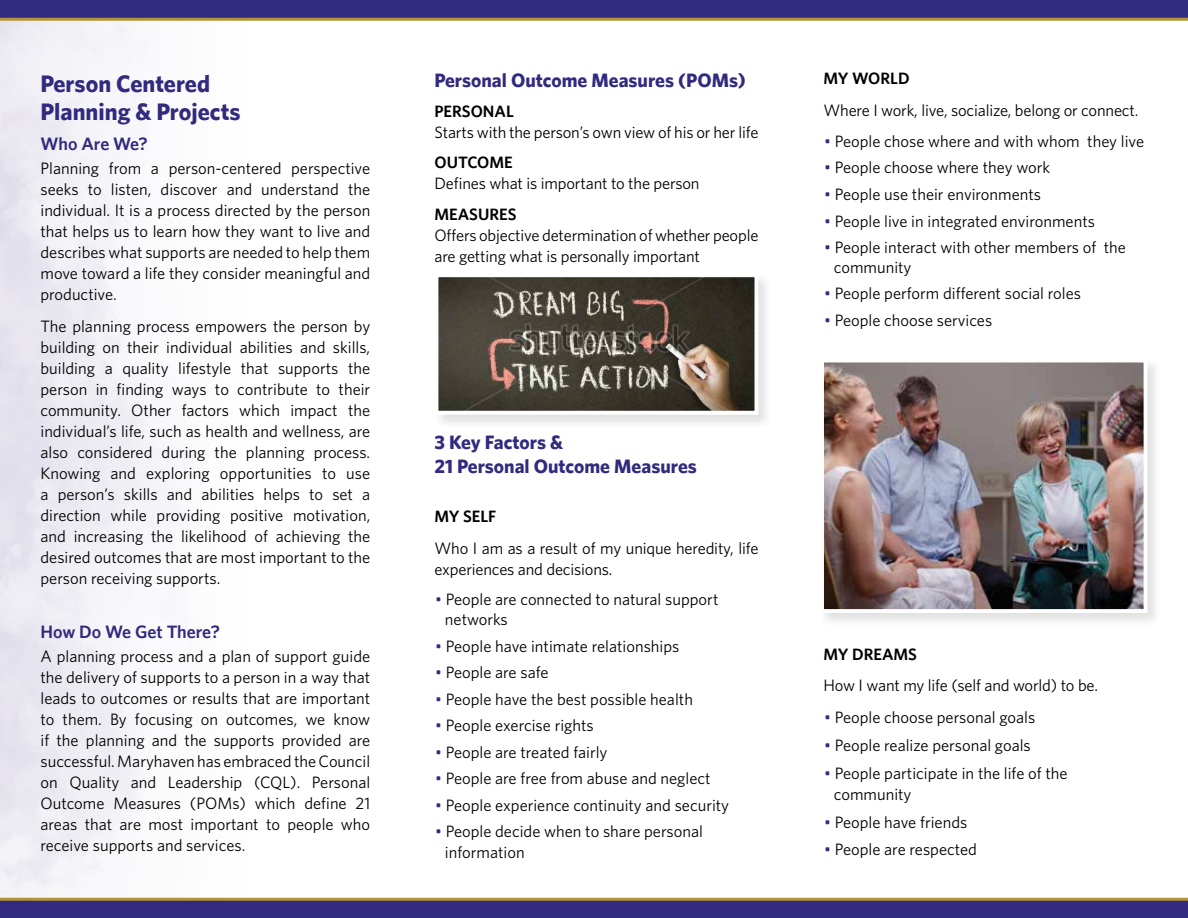
<style>
.page{position:relative;width:1188px;height:918px;background:#fff}
.page>*{position:absolute;margin:0;border:0;box-sizing:border-box;transform-origin:0 0}
.t1{font:700 24px/28.8px "Whitney";color:#322a7e}
.t2{font:700 19.5px/23.4px "Whitney";color:#322a7e}
.t3{font:600 18px "Whitney";color:#322a7e}
.t4{font:16.5px/21px "Whitney";color:#000}
.t5{font:600 16.5px "Whitney";color:#000}
.s1{color:#322a7e}
</style>
<div class="page">
<div style="left:0;top:0;width:1188px;height:19px;background:#322a7e"></div>
<hr style="left:0;top:18px;width:1188px;height:3px;background:#b1953a">
<div style="left:0;top:901px;width:1188px;height:17px;background:#322a7e"></div>
<hr style="left:0;top:898px;width:1188px;height:3px;background:#b1953a">
<div style="left:819px;top:357px;width:344px;height:271px;background:#000;opacity:.12"></div>
<img style="left:825px;top:364px;width:318px;height:244px">
<div style="left:820px;top:359px;width:328px;height:254px;border:4px solid #fff"></div>
<div style="left:433px;top:272px;width:340px;height:157px;background:#000;opacity:.12"></div>
<img style="left:439px;top:278px;width:314px;height:132px">
<div style="left:434px;top:273px;width:324px;height:142px;border:4px solid #fff"></div>
<h1 class="t1" style="left:40px;top:68px;width:202px">Person Centered<br>Planning &amp; Projects</h1>
<p class="t3" style="left:40px;top:133px;width:109px">Who Are We?</p>
<p class="t4" style="left:40px;top:157px;width:331px;text-align:justify">Planning from a person-centered perspective seeks to listen, discover and understand the individual. It is a process directed by the person that helps us to learn how they want to live and describes what supports are needed to help them move toward a life they consider meaningful and productive.</p>
<p class="t4" style="left:40px;top:315px;width:331px;text-align:justify">The planning process empowers the person by building on their individual abilities and skills, building a quality lifestyle that supports the person in finding ways to contribute to their community. Other factors which impact the individual’s life, such as health and wellness, are also considered during the planning process.<br>Knowing and exploring opportunities to use a person’s skills and abilities helps to set a direction while providing positive motivation, and increasing the likelihood of achieving the desired outcomes that are most important to the person receiving supports.</p>
<p class="t3" style="left:40px;top:620px;width:181px">How Do We Get There?</p>
<p class="t4" style="left:40px;top:645px;width:331px;text-align:justify">A planning process and a plan of support guide the delivery of supports to a person in a way that leads to outcomes or results that are important to them. By focusing on outcomes, we know if the planning and the supports provided are successful. Maryhaven has embraced the Council on Quality and Leadership (CQL). Personal Outcome Measures (POMs) which define 21 areas that are most important to people who receive supports and services.</p>
<p class="t2" style="left:434px;top:68px;width:313px">Personal Outcome Measures (POMs)</p>
<p class="t5" style="left:434px;top:101px;width:81px">PERSONAL</p>
<p class="t4" style="left:434px;top:121px;width:326px">Starts with the person’s own view of his or her life</p>
<p class="t5" style="left:434px;top:152px;width:80px">OUTCOME</p>
<p class="t4" style="left:434px;top:173px;width:267px">Defines what is important to the person</p>
<p class="t5" style="left:434px;top:204px;width:84px">MEASURES</p>
<p class="t4" style="left:434px;top:224px;width:326px">Offers objective determination of whether people are getting what is personally important</p>
<p class="t2" style="left:434px;top:430px;width:264px">3 Key Factors &amp;<br>21 Personal Outcome Measures</p>
<p class="t5" style="left:434px;top:506px;width:63px">My Self</p>
<p class="t4" style="left:434px;top:537px;width:325px">Who I am as a result of my unique heredity, life experiences and decisions.</p>
<p class="t4" style="left:445px;top:589px;width:275px;line-height:19.8px;text-indent:-10px"><span class="s1">•</span> People are connected to natural support networks</p>
<p class="t4" style="left:435px;top:635px;width:246px"><span class="s1">•</span> People have intimate relationships</p>
<p class="t4" style="left:435px;top:662px;width:115px"><span class="s1">•</span> People are safe</p>
<p class="t4" style="left:435px;top:688px;width:259px"><span class="s1">•</span> People have the best possible health</p>
<p class="t4" style="left:435px;top:715px;width:160px"><span class="s1">•</span> People exercise rights</p>
<p class="t4" style="left:435px;top:741px;width:174px"><span class="s1">•</span> People are treated fairly</p>
<p class="t4" style="left:435px;top:768px;width:277px"><span class="s1">•</span> People are free from abuse and neglect</p>
<p class="t4" style="left:435px;top:794px;width:295px"><span class="s1">•</span> People experience continuity and security</p>
<p class="t4" style="left:445px;top:821px;width:260px;text-indent:-10px"><span class="s1">•</span> People decide when to share personal information</p>
<p class="t5" style="left:824px;top:69px;width:88px">My WORLD</p>
<p class="t4" style="left:824px;top:100px;width:316px">Where I work, live, socialize, belong or connect.</p>
<p class="t4" style="left:824px;top:130px;width:322px"><span class="s1">•</span> People chose where and with whom they live</p>
<p class="t4" style="left:824px;top:157px;width:227px"><span class="s1">•</span> People choose where they work</p>
<p class="t4" style="left:824px;top:183px;width:218px"><span class="s1">•</span> People use their environments</p>
<p class="t4" style="left:824px;top:210px;width:272px"><span class="s1">•</span> People live in integrated environments</p>
<p class="t4" style="left:834px;top:237px;width:294px;line-height:19.8px;text-indent:-10px"><span class="s1">•</span> People interact with other members of the community</p>
<p class="t4" style="left:824px;top:283px;width:258px"><span class="s1">•</span> People perform different social roles</p>
<p class="t4" style="left:824px;top:309px;width:170px"><span class="s1">•</span> People choose services</p>
<p class="t5" style="left:824px;top:644px;width:95px">My DREAMS</p>
<p class="t4" style="left:824px;top:675px;width:276px">How I want my life (self and world) to be.</p>
<p class="t4" style="left:824px;top:707px;width:213px"><span class="s1">•</span> People choose personal goals</p>
<p class="t4" style="left:824px;top:734px;width:208px"><span class="s1">•</span> People realize personal goals</p>
<p class="t4" style="left:834px;top:762px;width:235px;text-indent:-10px"><span class="s1">•</span> People participate in the life of the community</p>
<p class="t4" style="left:824px;top:811px;width:145px"><span class="s1">•</span> People have friends</p>
<p class="t4" style="left:824px;top:839px;width:154px"><span class="s1">•</span> People are respected</p>
</div>
